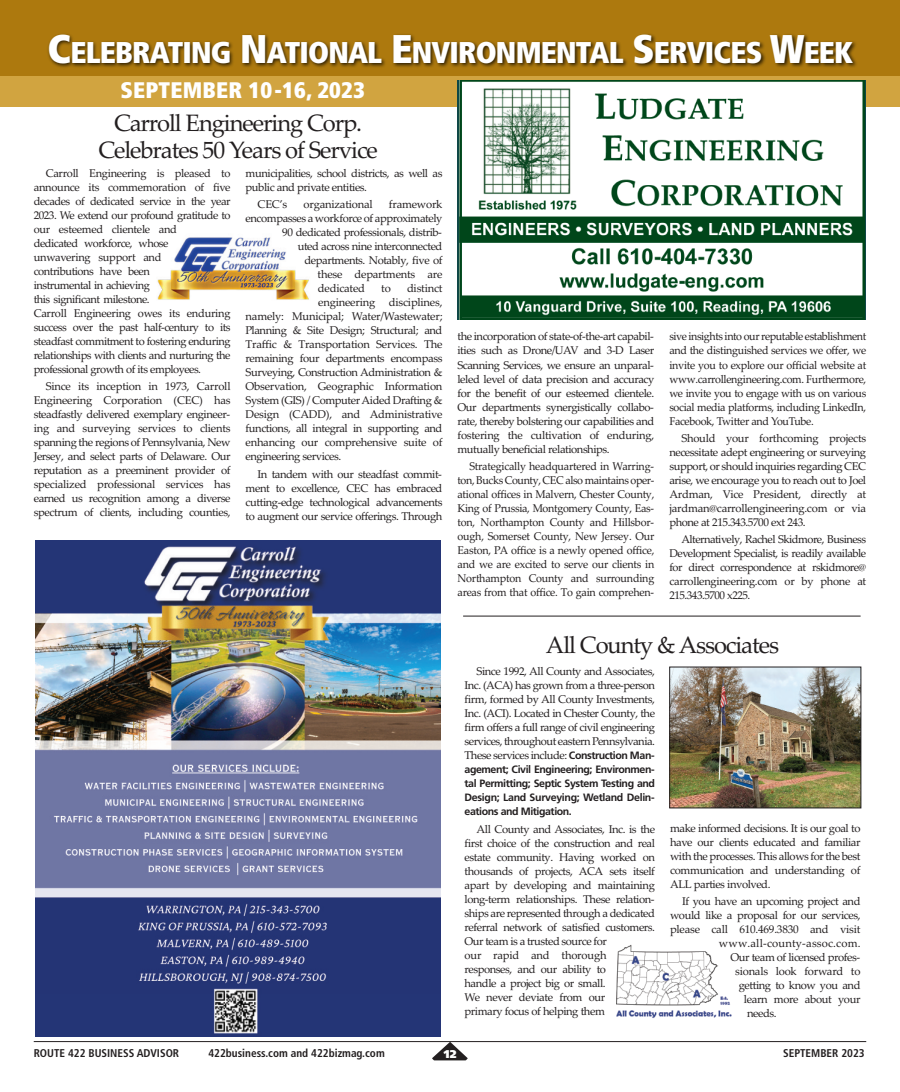
<style>
.page{position:relative;width:900px;height:1092px;background:#fff}
.page>*{position:absolute;margin:0;border:0;box-sizing:border-box;transform-origin:0 0}
.t1{font:900 condensed 30px "Frutiger";letter-spacing:-.03em;color:#fff}
.t2{font:23.75px/27.5px "Palatino Linotype";letter-spacing:-.045em;color:#231f20;text-align:center}
.t3{font:900 condensed 22.5px "Frutiger";letter-spacing:.01em;color:#fff}
.t4{font:11.25px/14px "Palatino Linotype";letter-spacing:-.04em;color:#231f20;text-align:justify}
.t5{font:11.25px/14px "Palatino Linotype";letter-spacing:-.04em;color:#231f20;text-align:justify;scale:.96 1}
.t6{font:11.25px "Palatino Linotype";letter-spacing:-.02em;color:#231f20}
.t7{font:700 condensed 11.25px "Frutiger";color:#231f20}
.t8{font:11.25px "Palatino Linotype";letter-spacing:.015em;color:#231f20}
.t9{font:900 11.25px "Frutiger";color:#fff}
.t10{font:700 10.62px/14px "Frutiger";letter-spacing:-.03em;color:#231f20;text-align:justify}
.s1{font-size:40px}
.s2{font-family:"Frutiger";font-weight:700;font-size:10.62px}
</style>
<div class="page">
<div style="left:0;top:70px;width:900px;height:36px;background:#d1a440"></div>
<div style="left:0;top:0;width:900px;height:75px;background:#ad790e"></div>
<hr style="left:34px;top:1041px;width:832px;height:1px;background:#231f20">
<svg style="left:432px;top:1041px;width:36px;height:19px"></svg>
<img style="left:671px;top:668px;width:188px;height:138px">
<div style="left:669px;top:666px;width:192px;height:142px;border:1px solid #231f20"></div>
<img style="left:459px;top:94px;width:405px;height:226px">
<img style="left:17px;top:34px;width:870px;height:60px">
<img style="left:36px;top:541px;width:405px;height:495px">
<hr style="left:463px;top:615px;width:398px;height:1px;background:#231f20">
<img style="left:157px;top:237px;width:152px;height:63px">
<img style="left:616px;top:945px;width:116px;height:73px">
<h1 class="t1" style="left:47px;top:40px;width:807px"><span class="s1">C</span>ELEBRATING <span class="s1">N</span>ATIONAL <span class="s1">E</span>NVIRONMENTAL <span class="s1">S</span>ERVICES <span class="s1">W</span>EEK</h1>
<h3 class="t3" style="left:120px;top:81px;width:246px">SEPTEMBER 10-16, 2023</h3>
<h2 class="t2" style="left:98px;top:109px;width:281px">Carroll Engineering Corp.<br>Celebrates 50 Years of Service</h2>
<p class="t4" style="left:34px;top:166px;width:198px;text-align:left;text-indent:12px">Carroll Engineering is pleased to announce its commemoration of five decades of dedicated service in the year 2023. We extend our profound gratitude to our esteemed clientele and<br>dedicated workforce, whose<br>unwavering support and<br>contributions have been<br>instrumental in achieving<br>this significant milestone.<br>Carroll Engineering owes its enduring success over the past half-century to its steadfast commitment to fostering enduring relationships with clients and nurturing the professional growth of its employees.</p>
<p class="t4" style="left:34px;top:379px;width:198px;text-indent:12px">Since its inception in 1973, Carroll Engineering Corporation (CEC) has steadfastly delivered exemplary engineer&shy;ing and surveying services to clients spanning the regions of Pennsylvania, New Jersey, and select parts of Delaware. Our reputation as a preeminent provider of specialized professional services has earned us recognition among a diverse spectrum of clients, including counties,</p>
<p class="t4" style="left:246px;top:166px;width:198px">municipalities, school districts, as well as public and private entities.</p>
<p class="t4" style="left:258px;top:197px;width:31px">CEC’s</p>
<p class="t6" style="left:304px;top:198px;width:71px">organizational</p>
<p class="t6" style="left:389px;top:198px;width:55px">framework</p>
<p class="t4" style="left:246px;top:211px;width:198px">encompasses a workforce of approximately</p>
<p class="t4" style="left:282px;top:225px;width:161px">90 dedicated professionals, distrib-</p>
<p class="t4" style="left:298px;top:239px;width:146px">uted across nine interconnected</p>
<p class="t4" style="left:305px;top:253px;width:139px">departments. Notably, five of</p>
<p class="t6" style="left:318px;top:268px;width:126px">these departments are</p>
<p class="t6" style="left:318px;top:282px;width:49px">dedicated</p>
<p class="t4" style="left:381px;top:281px;width:11px">to</p>
<p class="t6" style="left:407px;top:282px;width:37px">distinct</p>
<p class="t6" style="left:318px;top:296px;width:126px">engineering disciplines,</p>
<p class="t6" style="left:246px;top:310px;width:198px">namely: Municipal; Water/Wastewater;</p>
<p class="t4" style="left:246px;top:323px;width:198px">Planning &amp; Site Design; Structural; and</p>
<p class="t6" style="left:246px;top:338px;width:198px">Traffic &amp; Transportation Services. The</p>
<p class="t4" style="left:246px;top:351px;width:198px">remaining four departments encompass</p>
<p class="t4" style="left:246px;top:365px;width:198px">Surveying, Construction Administration &amp;</p>
<p class="t6" style="left:246px;top:380px;width:198px">Observation, Geographic Information</p>
<p class="t4" style="left:246px;top:393px;width:198px">System (GIS) / Computer Aided Drafting &amp;</p>
<p class="t6" style="left:246px;top:408px;width:198px">Design (CADD), and Administrative</p>
<p class="t4" style="left:246px;top:421px;width:198px">functions, all integral in supporting and</p>
<p class="t4" style="left:246px;top:435px;width:198px">enhancing our comprehensive suite of</p>
<p class="t4" style="left:246px;top:449px;width:97px">engineering services.</p>
<p class="t4" style="left:246px;top:466px;width:198px;text-indent:12px">In tandem with our steadfast commit&shy;ment to excellence, CEC has embraced cutting-edge technological advancements to augment our service offerings. Through</p>
<p class="t4" style="left:457px;top:329px;width:198px">the incorporation of state-of-the-art capabil&shy;ities such as Drone/UAV and 3-D Laser Scanning Services, we ensure an unparal&shy;leled level of data precision and accuracy for the benefit of our esteemed clientele.<br>Our departments synergistically collabo&shy;rate, thereby bolstering our capabilities and fostering the cultivation of enduring, mutually beneficial relationships.</p>
<p class="t5" style="left:458px;top:459px;width:207px;text-indent:12px">Strategically headquartered in Warring&shy;ton, Bucks County, CEC also maintains oper&shy;ational offices in Malvern, Chester County, King of Prussia, Montgomery County, Eas&shy;ton, Northampton County and Hillsbor&shy;ough, Somerset County, New Jersey. Our Easton, PA office is a newly opened office, and we are excited to serve our clients in Northampton County and surrounding areas from that office. To gain comprehen-</p>
<p class="t5" style="left:669px;top:329px;width:207px">sive insights into our reputable establishment and the distinguished services we offer, we invite you to explore our official website at www.carrollengineering.com. Furthermore, we invite you to engage with us on various social media platforms, including LinkedIn, Facebook, Twitter and YouTube.</p>
<p class="t4" style="left:669px;top:431px;width:198px;text-indent:12px">Should your forthcoming projects necessitate adept engineering or surveying support, or should inquiries regarding CEC arise, we encourage you to reach out to Joel Ardman, Vice President, directly at jardman@carrollengineering.com or via phone at 215.343.5700 ext 243.</p>
<p class="t4" style="left:669px;top:532px;width:198px;text-indent:12px">Alternatively, Rachel Skidmore, Business Development Specialist, is readily available for direct correspondence at rskidmore@ carrollengineering.com or by phone at 215.343.5700 x225.</p>
<h2 class="t2" style="left:546px;top:630px;width:235px">All County &amp; Associates</h2>
<p class="t4" style="left:465px;top:664px;width:192px;text-indent:12px">Since 1992, All County and Associates, Inc. (ACA) has grown from a three-person firm, formed by All County Investments, Inc. (ACI). Located in Chester County, the firm offers a full range of civil engineering services, throughout eastern Pennsylvania.<br>These services include: <span class="s2">Construction Man-</span></p>
<p class="t10" style="left:465px;top:763px;width:192px">agement; Civil Engineering; Environmen&shy;tal Permitting; Septic System Testing and Design; Land Surveying; Wetland Delin&shy;eations and Mitigation.</p>
<p class="t4" style="left:465px;top:821px;width:192px;text-align:left;text-indent:12px">All County and Associates, Inc. is the first choice of the construction and real estate community. Having worked on thousands of projects, ACA sets itself apart by developing and maintaining long-term relationships. These relation&shy;ships are represented through a dedicated referral network of satisfied customers.<br>Our team is a trusted source for<br>our rapid and thorough responses, and our ability to<br>handle a project big or small.<br>We never deviate from our<br>primary focus of helping them</p>
<p class="t4" style="left:670px;top:820px;width:192px">make informed decisions. It is our goal to have our clients educated and familiar with the processes. This allows for the best communication and understanding of ALL parties involved.</p>
<p class="t4" style="left:682px;top:893px;width:180px">If you have an upcoming project and</p>
<p class="t4" style="left:670px;top:907px;width:192px">would like a proposal for our services,</p>
<p class="t6" style="left:670px;top:922px;width:192px">please call 610.469.3830 and visit</p>
<p class="t8" style="left:719px;top:936px;width:143px">www.all-county-assoc.com.</p>
<p class="t4" style="left:730px;top:949px;width:131px">Our team of licensed profes-</p>
<p class="t6" style="left:735px;top:964px;width:127px">sionals look forward to</p>
<p class="t4" style="left:739px;top:977px;width:123px">getting to know you and</p>
<p class="t4" style="left:744px;top:991px;width:118px">learn more about your</p>
<p class="t4" style="left:747px;top:1005px;width:31px">needs.</p>
<p class="t7" style="left:34px;top:1048px;width:147px">ROUTE 422 BUSINESS ADVISOR</p>
<p class="t7" style="left:208px;top:1048px;width:178px">422business.com and 422bizmag.com</p>
<p class="t9" style="left:444px;top:1049px;width:14px">12</p>
<p class="t7" style="left:783px;top:1048px;width:83px">SEPTEMBER 2023</p>
</div>
